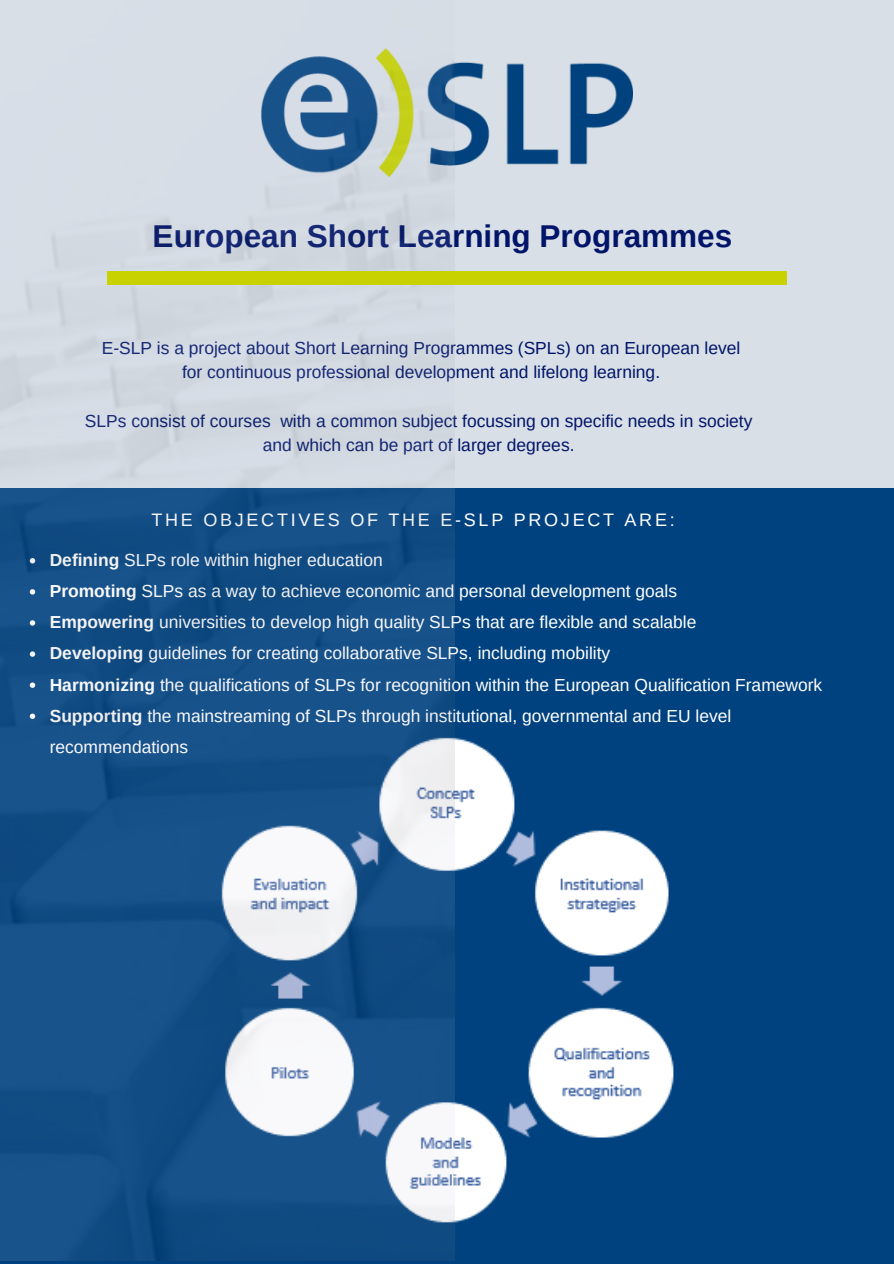
<style>
.page{position:relative;width:894px;height:1264px;background:#fff}
.page>*{position:absolute;margin:0;border:0;box-sizing:border-box;transform-origin:0 0}
.t1{font:700 31.5px "Arimo";color:#001469}
.t2{font:18px "Arimo";letter-spacing:.15em;color:#fff}
.t3{font:17.4px/31px "Arimo";color:#fff}
.t4{font:17.4px/24.2px "Arimo";color:#001469;text-align:center}
.s1{font-weight:700}
</style>
<div class="page">
<div style="left:0;top:0;width:893px;height:1263px;background:#d8dfe6"></div>
<img style="left:454px;top:62px;width:178px;height:104px">
<div style="left:0;top:489px;width:893px;height:774px;background:#00427f"></div>
<img style="left:454px;top:734px;width:232px;height:489px">
<img style="left:0;top:48px;width:454px;height:1212px">
<div style="left:107px;top:271px;width:679px;height:13px;background:#c7d200"></div>
<h1 class="t1" style="left:153px;top:218px;width:581px">European Short Learning Programmes</h1>
<p class="t4" style="left:102px;top:336px;width:640px">E-SLP is a project about Short Learning Programmes (SPLs) on an European level for continuous professional development and lifelong learning.</p>
<p class="t4" style="left:85px;top:408px;width:669px">SLPs consist of courses with a common subject focussing on specific needs in society and which can be part of larger degrees.</p>
<p class="t2" style="left:151px;top:510px;width:524px">THE OBJECTIVES OF THE E-SLP PROJECT ARE:</p>
<p class="t3" style="left:50px;top:544px;width:773px"><span class="s1">Defining</span> SLPs role within higher education<br><span class="s1">Promoting</span> SLPs as a way to achieve economic and personal development goals<br><span class="s1">Empowering</span> universities to develop high quality SLPs that are flexible and scalable<br><span class="s1">Developing</span> guidelines for creating collaborative SLPs, including mobility<br><span class="s1">Harmonizing</span> the qualifications of SLPs for recognition within the European Qualification Framework <span class="s1">Supporting</span> the mainstreaming of SLPs through institutional, governmental and EU level recommendations</p>
</div>
